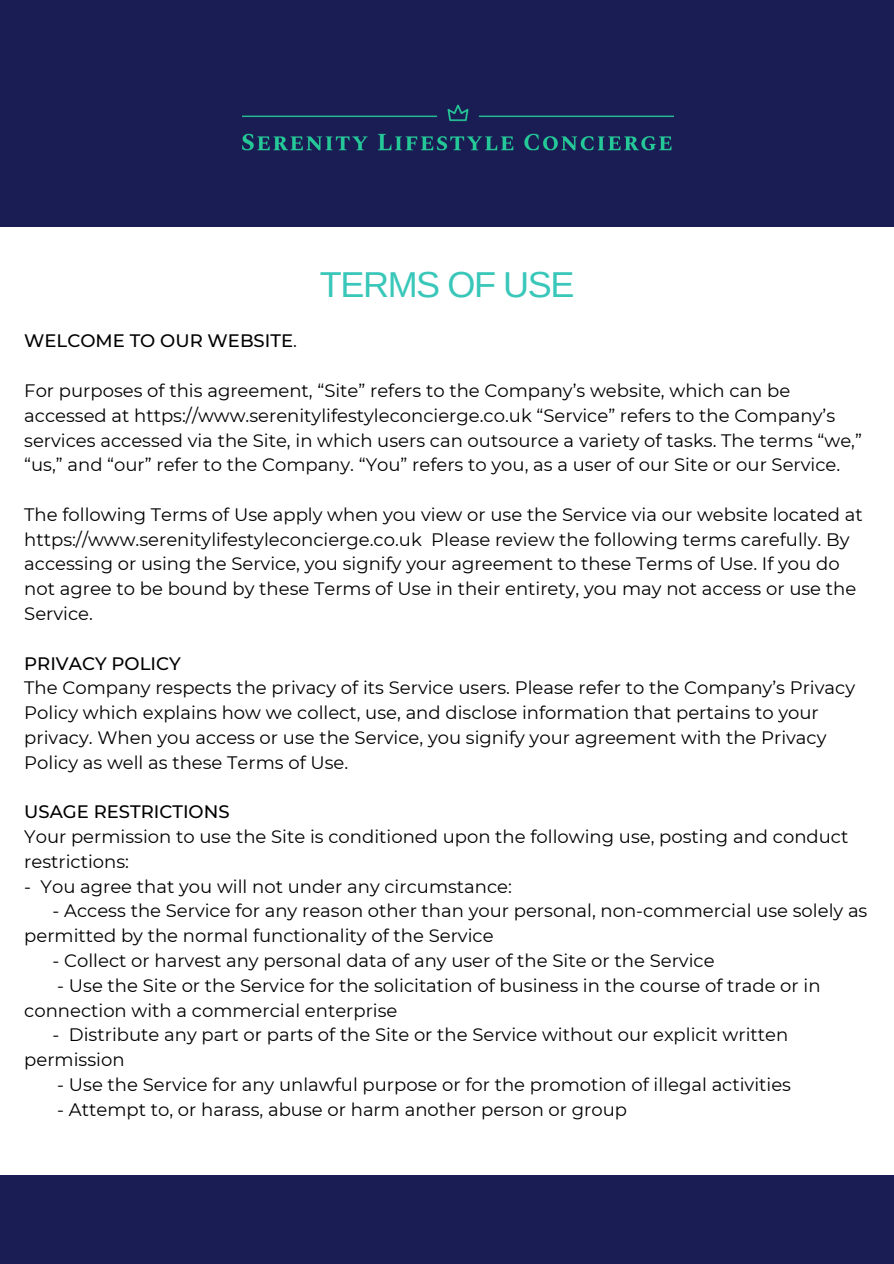
<style>
.page{position:relative;width:894px;height:1264px;background:#fff}
.page>*{position:absolute;margin:0;border:0;box-sizing:border-box;transform-origin:0 0}
.t1{font:36px "Arimo";letter-spacing:-.04em;color:#39c7b9}
.t2{font:18px/24.8px "Montserrat";color:#000}
.t3{font:500 18px "Montserrat";color:#000}
.s1{font-weight:400}
</style>
<div class="page">
<div style="left:0;top:0;width:893px;height:226px;background:#1a1d53"></div>
<div style="left:0;top:1175px;width:893px;height:88px;background:#1a1d53"></div>
<h1 class="t1" style="left:320px;top:264px;width:256px">TERMS OF USE</h1>
<p class="t3" style="left:24px;top:330px;width:274px">WELCOME TO OUR WEBSITE<span class="s1">.</span></p>
<p class="t2" style="left:24px;top:378px;width:838px">For purposes of this agreement, “Site” refers to the Company’s website, which can be accessed at https://www.serenitylifestyleconcierge.co.uk “Service” refers to the Company’s services accessed via the Site, in which users can outsource a variety of tasks. The terms “we,” “us,” and “our” refer to the Company. “You” refers to you, as a user of our Site or our Service.</p>
<p class="t2" style="left:24px;top:502px;width:839px">The following Terms of Use apply when you view or use the Service via our website located at https://www.serenitylifestyleconcierge.co.uk Please review the following terms carefully. By accessing or using the Service, you signify your agreement to these Terms of Use. If you do not agree to be bound by these Terms of Use in their entirety, you may not access or use the Service.</p>
<p class="t3" style="left:24px;top:652px;width:158px">PRIVACY POLICY</p>
<p class="t2" style="left:24px;top:675px;width:832px">The Company respects the privacy of its Service users. Please refer to the Company’s Privacy Policy which explains how we collect, use, and disclose information that pertains to your privacy. When you access or use the Service, you signify your agreement with the Privacy Policy as well as these Terms of Use.</p>
<p class="t3" style="left:24px;top:801px;width:207px">USAGE RESTRICTIONS</p>
<p class="t2" style="left:24px;top:824px;width:825px">Your permission to use the Site is conditioned upon the following use, posting and conduct restrictions:</p>
<p class="t2" style="left:24px;top:873px;width:489px">- You agree that you will not under any circumstance:</p>
<p class="t2" style="left:24px;top:898px;width:844px;text-indent:28px">- Access the Service for any reason other than your personal, non-commercial use solely as permitted by the normal functionality of the Service</p>
<p class="t2" style="left:53px;top:948px;width:663px">- Collect or harvest any personal data of any user of the Site or the Service</p>
<p class="t2" style="left:24px;top:972px;width:797px;text-indent:33px">- Use the Site or the Service for the solicitation of business in the course of trade or in connection with a commercial enterprise</p>
<p class="t2" style="left:24px;top:1022px;width:765px;text-indent:28px">- Distribute any part or parts of the Site or the Service without our explicit written permission</p>
<p class="t2" style="left:57px;top:1072px;width:735px">- Use the Service for any unlawful purpose or for the promotion of illegal activities</p>
<p class="t2" style="left:57px;top:1096px;width:571px">- Attempt to, or harass, abuse or harm another person or group</p>
</div>
